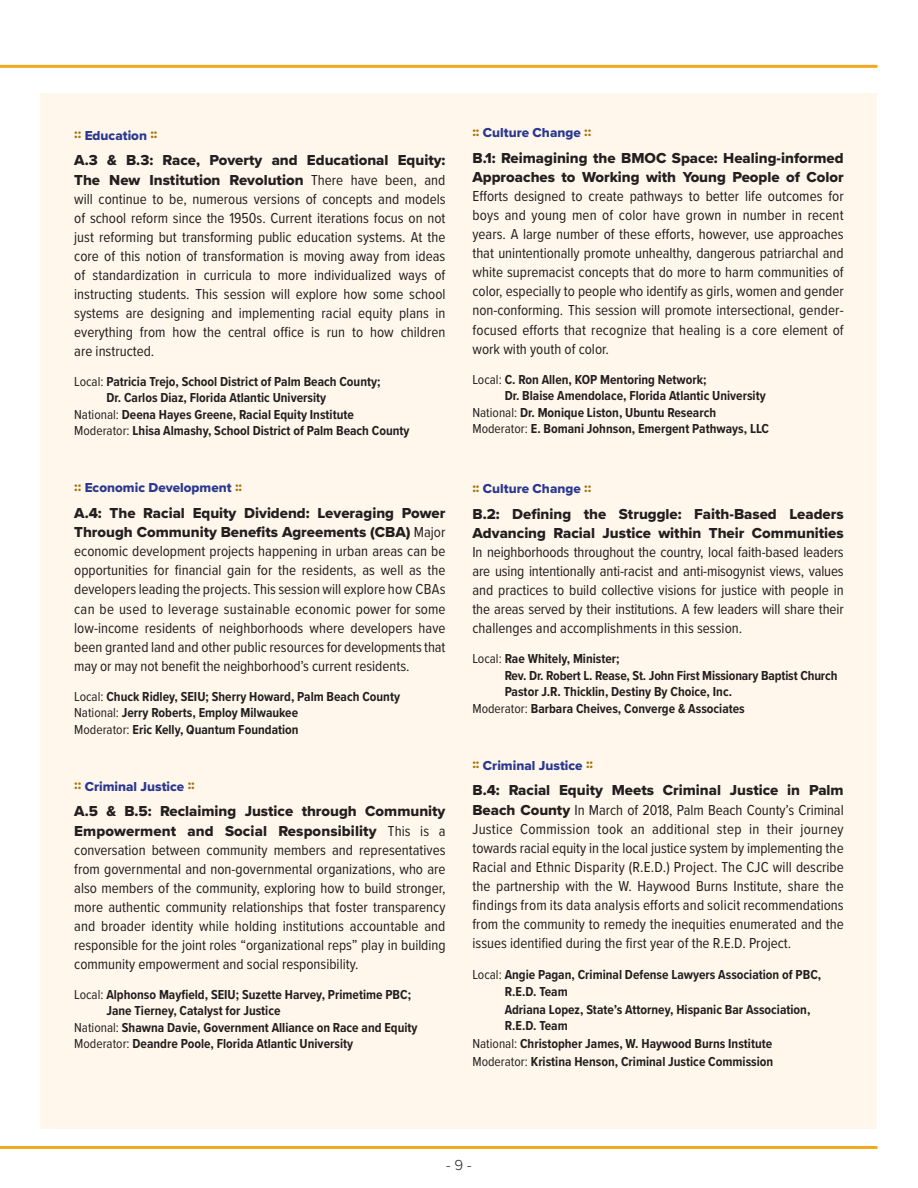
<style>
.page{position:relative;width:918px;height:1188px;background:#fff}
.page>*{position:absolute;margin:0;border:0;box-sizing:border-box;transform-origin:0 0}
.AGENDA_address{font:15px/19px "Proxima Nova Cond";color:#231f20;text-align:justify}
.t1{font:300 15px "Proxima Nova";color:#231f20}
.AGENDA_speakers{font:700 13.5px/16.5px "Proxima Nova Cond";color:#231f20}
.AGENDA_speakers-2{font:13.5px "Proxima Nova Extrabld";color:#2a3890}
.s1{color:#a4740d}
.s2{font-family:"Proxima Nova Extrabld"}
.s3{font-weight:400}
</style>
<div class="page">
<div style="left:40px;top:93px;width:838px;height:1035px;background:#fff7eb"></div>
<hr style="left:0;top:65px;width:878px;height:3px;background:#f1a91e">
<hr style="left:0;top:1146px;width:878px;height:3px;background:#f1a91e">
<p class="AGENDA_speakers-2" style="left:74px;top:125px;width:85px"><span class="s1">::</span> Education <span class="s1">::</span></p>
<p class="AGENDA_address" style="left:74px;top:150px;width:373px"><span class="s2">A.3 &amp; B.3: Race, Poverty and Educational Equity:<br>The New Institution Revolution</span> There have been, and will continue to be, numerous versions of concepts and models of school reform since the 1950s. Current iterations focus on not just reforming but transforming public education systems. At the core of this notion of transformation is moving away from ideas of standardization in curricula to more individualized ways of instructing students. This session will explore how some school systems are designing and implementing racial equity plans in everything from how the central office is run to how children are instructed.</p>
<p class="AGENDA_speakers" style="left:106px;top:373px;width:276px;text-indent:-32px"><span class="s3">Local:</span> Patricia Trejo, School District of Palm Beach County;<br>Dr. Carlos Diaz, Florida Atlantic University</p>
<p class="AGENDA_speakers" style="left:74px;top:406px;width:281px"><span class="s3">National:</span> Deena Hayes Greene, Racial Equity Institute</p>
<p class="AGENDA_speakers" style="left:74px;top:422px;width:337px"><span class="s3">Moderator:</span> Lhisa Almashy, School District of Palm Beach County</p>
<p class="AGENDA_speakers-2" style="left:74px;top:478px;width:169px"><span class="s1">::</span> Economic Development <span class="s1">::</span></p>
<p class="AGENDA_address" style="left:74px;top:503px;width:373px"><span class="s2">A.4: The Racial Equity Dividend: Leveraging Power Through Community Benefits Agreements (CBA)</span> Major economic development projects happening in urban areas can be opportunities for financial gain for the residents, as well as the developers leading the projects. This session will explore how CBAs can be used to leverage sustainable economic power for some low-income residents of neighborhoods where developers have been granted land and other public resources for developments that may or may not benefit the neighborhood’s current residents.</p>
<p class="AGENDA_speakers" style="left:74px;top:688px;width:327px"><span class="s3">Local:</span> Chuck Ridley, SEIU; Sherry Howard, Palm Beach County</p>
<p class="AGENDA_speakers" style="left:74px;top:704px;width:226px"><span class="s3">National:</span> Jerry Roberts, Employ Milwaukee</p>
<p class="AGENDA_speakers" style="left:74px;top:721px;width:226px"><span class="s3">Moderator:</span> Eric Kelly, Quantum Foundation</p>
<p class="AGENDA_speakers-2" style="left:74px;top:776px;width:122px"><span class="s1">::</span> Criminal Justice <span class="s1">::</span></p>
<p class="AGENDA_address" style="left:74px;top:801px;width:373px"><span class="s2">A.5 &amp; B.5: Reclaiming Justice through Community Empowerment and Social Responsibility</span> This is a conversation between community members and representatives from governmental and non-governmental organizations, who are also members of the community, exploring how to build stronger, more authentic community relationships that foster transparency and broader identity while holding institutions accountable and responsible for the joint roles “organizational reps” play in building community empowerment and social responsibility.</p>
<p class="AGENDA_speakers" style="left:106px;top:986px;width:306px;text-indent:-32px"><span class="s3">Local:</span> Alphonso Mayfield, SEIU; Suzette Harvey, Primetime PBC;<br>Jane Tierney, Catalyst for Justice</p>
<p class="AGENDA_speakers" style="left:74px;top:1019px;width:345px"><span class="s3">National:</span> Shawna Davie, Government Alliance on Race and Equity</p>
<p class="AGENDA_speakers" style="left:74px;top:1035px;width:280px"><span class="s3">Moderator:</span> Deandre Poole, Florida Atlantic University</p>
<p class="AGENDA_speakers-2" style="left:472px;top:123px;width:120px"><span class="s1">::</span> Culture Change <span class="s1">::</span></p>
<p class="AGENDA_address" style="left:472px;top:148px;width:373px"><span class="s2">B.1: Reimagining the BMOC Space: Healing-informed Approaches to Working with Young People of Color </span>Efforts designed to create pathways to better life outcomes for boys and young men of color have grown in number in recent years. A large number of these efforts, however, use approaches that unintentionally promote unhealthy, dangerous patriarchal and white supremacist concepts that do more to harm communities of color, especially to people who identify as girls, women and gender non-conforming. This session will promote intersectional, gender&shy;focused efforts that recognize that healing is a core element of work with youth of color.</p>
<p class="AGENDA_speakers" style="left:505px;top:371px;width:263px;text-indent:-32px"><span class="s3">Local:</span> C. Ron Allen, KOP Mentoring Network;<br>Dr. Blaise Amendolace, Florida Atlantic University</p>
<p class="AGENDA_speakers" style="left:472px;top:404px;width:245px"><span class="s3">National:</span> Dr. Monique Liston, Ubuntu Research</p>
<p class="AGENDA_speakers" style="left:472px;top:420px;width:298px"><span class="s3">Moderator:</span> E. Bomani Johnson, Emergent Pathways, LLC</p>
<p class="AGENDA_speakers-2" style="left:472px;top:479px;width:120px"><span class="s1">::</span> Culture Change <span class="s1">::</span></p>
<p class="AGENDA_address" style="left:472px;top:504px;width:373px"><span class="s2">B.2: Defining the Struggle: Faith-Based Leaders Advancing Racial Justice within Their Communities </span>In neighborhoods throughout the country, local faith-based leaders are using intentionally anti-racist and anti-misogynist views, values and practices to build collective visions for justice with people in the areas served by their institutions. A few leaders will share their challenges and accomplishments in this session.</p>
<p class="AGENDA_speakers" style="left:505px;top:650px;width:334px;text-indent:-32px"><span class="s3">Local:</span> Rae Whitely, Minister;<br>Rev. Dr. Robert L. Rease, St. John First Missionary Baptist Church<br>Pastor J.R. Thicklin, Destiny By Choice, Inc.</p>
<p class="AGENDA_speakers" style="left:472px;top:700px;width:274px"><span class="s3">Moderator:</span> Barbara Cheives, Converge &amp; Associates</p>
<p class="AGENDA_speakers-2" style="left:472px;top:755px;width:122px"><span class="s1">::</span> Criminal Justice <span class="s1">::</span></p>
<p class="AGENDA_address" style="left:472px;top:780px;width:373px"><span class="s2">B.4: Racial Equity Meets Criminal Justice in Palm Beach County</span> In March of 2018, Palm Beach County’s Criminal Justice Commission took an additional step in their journey towards racial equity in the local justice system by implementing the Racial and Ethnic Disparity (R.E.D.) Project. The CJC will describe the partnership with the W. Haywood Burns Institute, share the findings from its data analysis efforts and solicit recommendations from the community to remedy the inequities enumerated and the issues identified during the first year of the R.E.D. Project.</p>
<p class="AGENDA_speakers" style="left:505px;top:966px;width:318px;text-indent:-32px"><span class="s3">Local:</span> Angie Pagan, Criminal Defense Lawyers Association of PBC,<br>R.E.D. Team</p>
<p class="AGENDA_speakers" style="left:505px;top:1001px;width:307px">Adriana Lopez, State’s Attorney, Hispanic Bar Association,<br>R.E.D. Team</p>
<p class="AGENDA_speakers" style="left:472px;top:1035px;width:301px"><span class="s3">National:</span> Christopher James, W. Haywood Burns Institute</p>
<p class="AGENDA_speakers" style="left:472px;top:1053px;width:302px"><span class="s3">Moderator:</span> Kristina Henson, Criminal Justice Commission</p>
<p class="t1" style="left:446px;top:1154px;width:27px">- 9 -</p>
</div>
